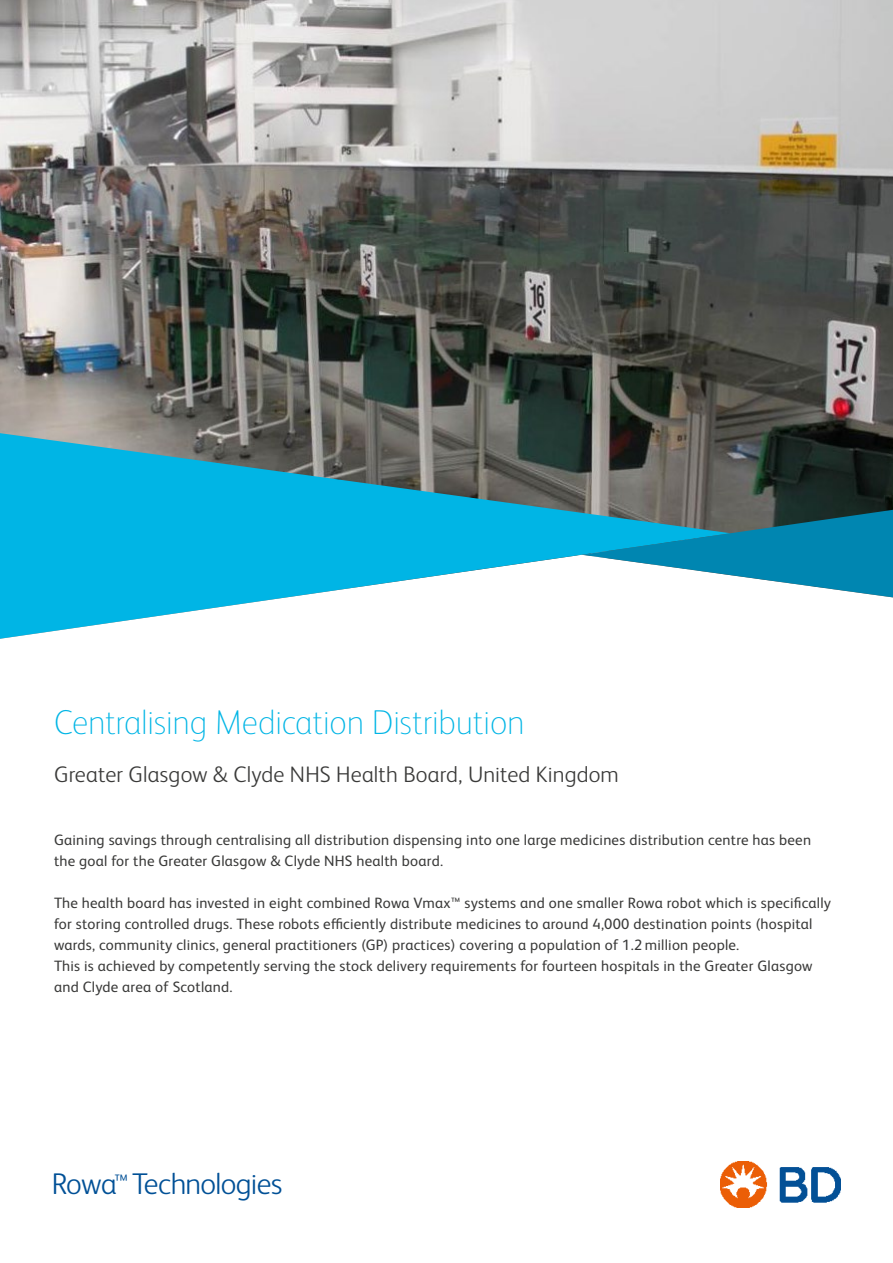
<style>
.page{position:relative;width:893px;height:1263px;background:#fff}
.page>*{position:absolute;margin:0;border:0;box-sizing:border-box;transform-origin:0 0}
.t1{font:100 34.5px "FS Albert Pro";letter-spacing:-.01em;color:#00b5e5}
.t2{font:300 30px "FS Albert Pro";letter-spacing:-.02em;color:#005096}
.t3{font:300 22.5px "FS Albert Pro";letter-spacing:.01em;color:#3a3a39}
.t4{font:15px/21px "FS Albert Pro";letter-spacing:.015em;color:#3a3a39}
.s1{font-size:22.5px}
</style>
<div class="page">
<img style="left:0;top:0;width:893px;height:598px">
<svg style="left:0;top:433px;width:731px;height:206px;fill:#00b5e5"></svg>
<svg style="left:582px;top:510px;width:311px;height:87px"></svg>
<img style="left:720px;top:1161px;width:120px;height:46px">
<h1 class="t1" style="left:54px;top:699px;width:472px">Centralising Medication Distribution</h1>
<h3 class="t3" style="left:54px;top:759px;width:566px">Greater Glasgow &amp; Clyde NHS Health Board, United Kingdom</h3>
<p class="t4" style="left:54px;top:828px;width:759px">Gaining savings through centralising all distribution dispensing into one large medicines distribution centre has been the goal for the Greater Glasgow &amp; Clyde NHS health board.</p>
<p class="t4" style="left:54px;top:891px;width:778px">The health board has invested in eight combined Rowa Vmax™ systems and one smaller Rowa robot which is specifically for storing controlled drugs. These robots efficiently distribute medicines to around 4,000 destination points (hospital wards, community clinics, general practitioners (GP) practices) covering a population of 1.2 million people.<br>This is achieved by competently serving the stock delivery requirements for fourteen hospitals in the Greater Glasgow and Clyde area of Scotland.</p>
<h2 class="t2" style="left:52px;top:1163px;width:232px">Rowa<span class="s1">™</span> Technologies</h2>
</div>
